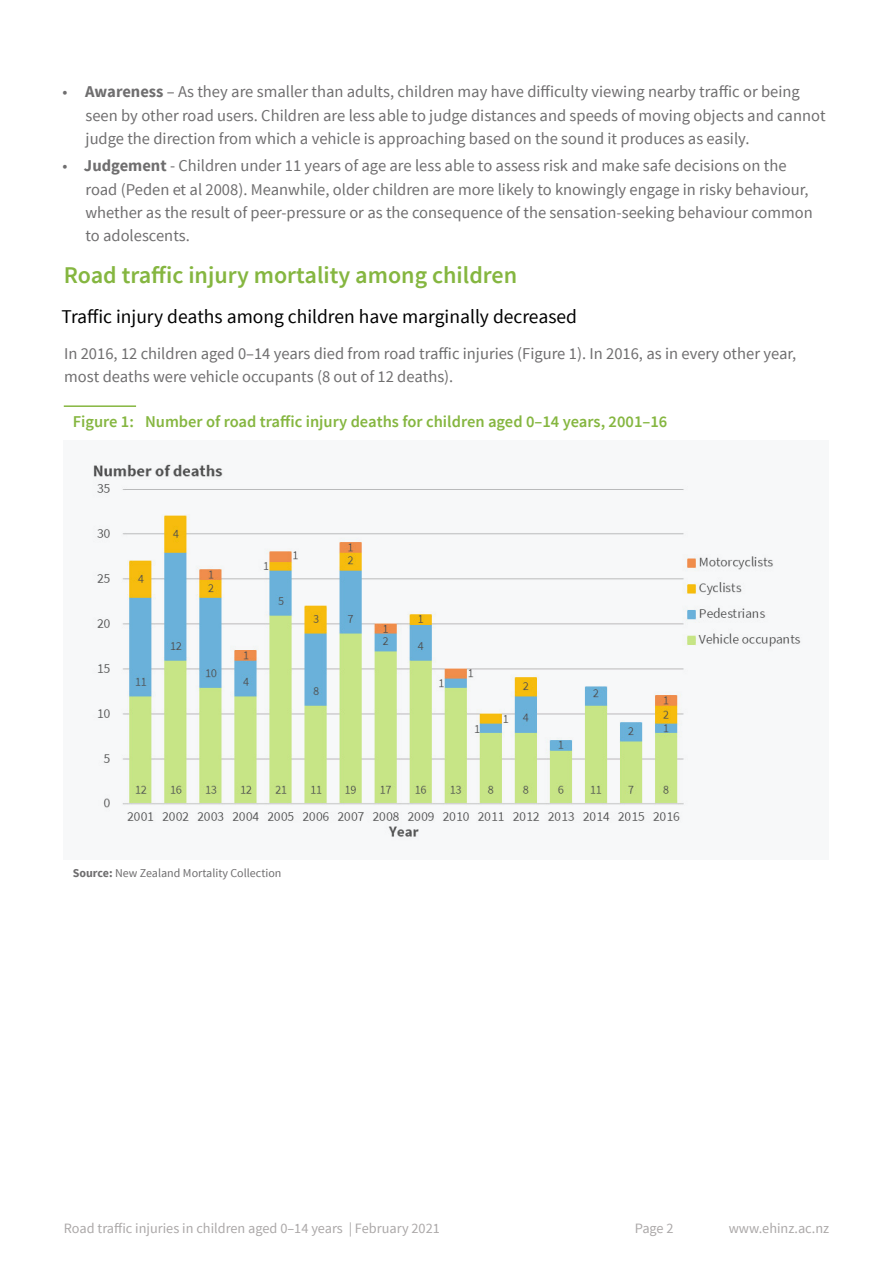
<style>
.page{position:relative;width:893px;height:1263px;background:#fff}
.page>*{position:absolute;margin:0;border:0;box-sizing:border-box;transform-origin:0 0}
.t1{font:600 24px "Source Sans Pro";color:#85b640}
.t2{font:19.5px "Source Sans Pro";color:#000}
.t3{font:16.5px/23.2px "Source Sans Pro";color:#6f6e6f}
.t4{font:600 16.5px "Source Sans Pro";color:#85b640}
.t5{font:14.25px "Source Sans Pro";color:#aba8a8}
.t6{font:12px "Source Sans Pro";color:#6f6e6f}
.s1{font-weight:700}
</style>
<div class="page">
<div style="left:64px;top:440px;width:765px;height:419px;background:#f7f8f9"></div>
<hr style="left:64px;top:405px;width:72px;height:2px;background:#85b640">
<img style="left:93px;top:464px;width:708px;height:373px">
<p class="t3" style="left:86px;top:81px;width:741px;text-indent:-23px">• <span class="s1">Awareness</span> – As they are smaller than adults, children may have difficulty viewing nearby traffic or being seen by other road users. Children are less able to judge distances and speeds of moving objects and cannot judge the direction from which a vehicle is approaching based on the sound it produces as easily.</p>
<p class="t3" style="left:85px;top:155px;width:729px;text-indent:-23px">• <span class="s1">Judgement</span> - Children under 11 years of age are less able to assess risk and make safe decisions on the road (Peden et al 2008). Meanwhile, older children are more likely to knowingly engage in risky behaviour, whether as the result of peer-pressure or as the consequence of the sensation-seeking behaviour common to adolescents.</p>
<h1 class="t1" style="left:64px;top:260px;width:455px">Road traffic injury mortality among children</h1>
<p class="t2" style="left:61px;top:305px;width:517px">Traffic injury deaths among children have marginally decreased</p>
<p class="t3" style="left:64px;top:342px;width:734px">In 2016, 12 children aged 0–14 years died from road traffic injuries (Figure 1). In 2016, as in every other year, most deaths were vehicle occupants (8 out of 12 deaths).</p>
<p class="t4" style="left:73px;top:411px;width:596px">Figure 1: Number of road traffic injury deaths for children aged 0–14 years, 2001–16</p>
<p class="t6" style="left:73px;top:865px;width:210px"><span class="s1">Source:</span> New Zealand Mortality Collection</p>
<p class="t5" style="left:64px;top:1220px;width:378px">Road traffic injuries in children aged 0–14 years | February 2021</p>
<p class="t5" style="left:635px;top:1220px;width:40px">Page 2</p>
<p class="t5" style="left:729px;top:1220px;width:102px">www.ehinz.ac.nz</p>
</div>
